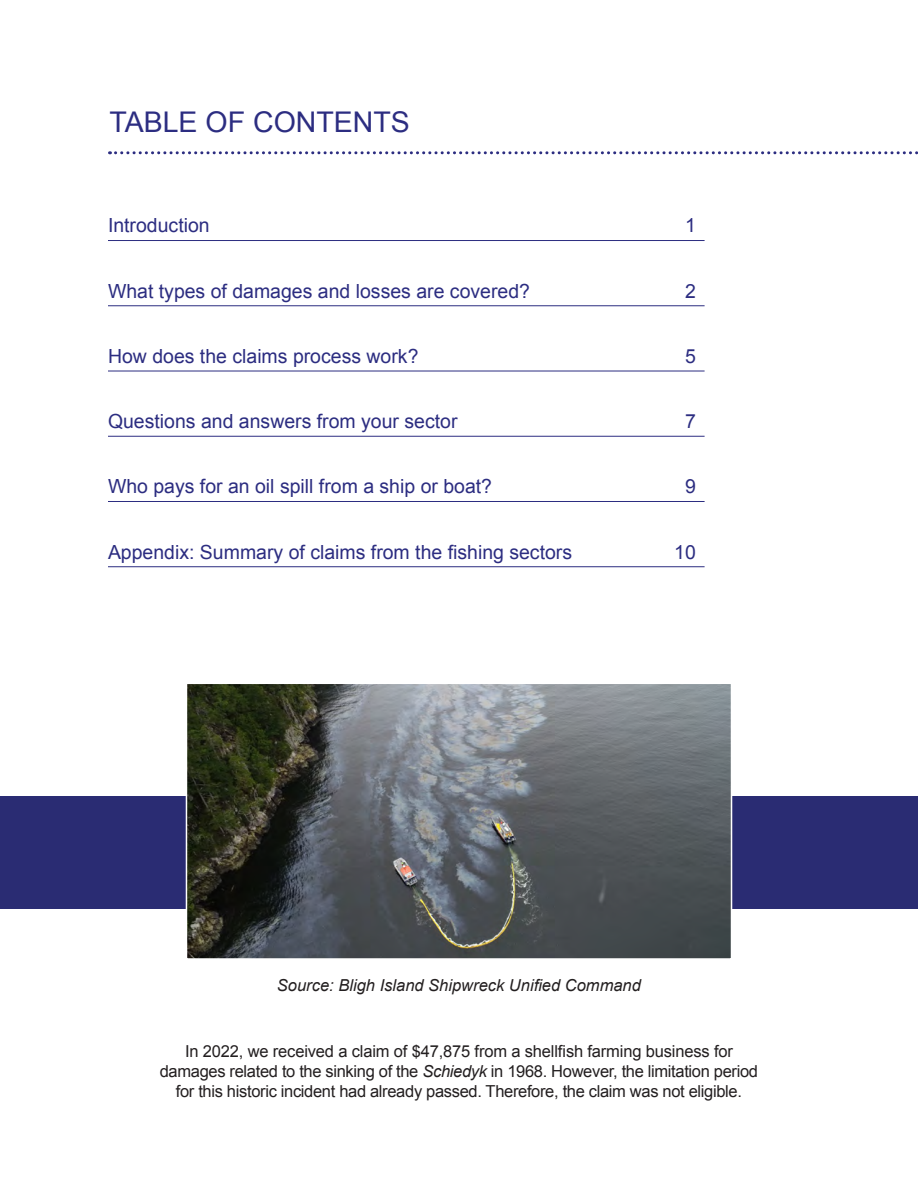
<style>
.page{position:relative;width:918px;height:1188px;background:#fff}
.page>*{position:absolute;margin:0;border:0;box-sizing:border-box;transform-origin:0 0}
.t1{font:28.5px "Arial";color:#2c2d81}
.t2{font:19.5px "Arial";color:#2c2d81}
.t3{font:16.5px/19.8px "Arial";letter-spacing:-.02em;color:#231f20;text-align:center}
.t4{font:italic 16.5px "Arial";color:#231f20}
.s1{font-style:italic}
</style>
<div class="page">
<hr style="left:108px;top:240px;width:597px;height:1px;background:#2c2d81">
<hr style="left:108px;top:306px;width:597px;height:1px;background:#2c2d81">
<hr style="left:108px;top:371px;width:597px;height:1px;background:#2c2d81">
<hr style="left:108px;top:436px;width:597px;height:1px;background:#2c2d81">
<hr style="left:108px;top:501px;width:597px;height:1px;background:#2c2d81">
<hr style="left:108px;top:566px;width:597px;height:1px;background:#2c2d81">
<svg style="left:110px;top:151px;width:808px;height:3px"></svg>
<div style="left:0;top:796px;width:918px;height:112px;background:#2a2c73"></div>
<img style="left:189px;top:686px;width:540px;height:271px">
<div style="left:186px;top:683px;width:546px;height:277px;border:2px solid #fff"></div>
<h1 class="t1" style="left:110px;top:103px;width:302px">TABLE OF CONTENTS</h1>
<p class="t2" style="left:108px;top:213px;width:103px">Introduction</p>
<p class="t2" style="left:685px;top:213px;width:12px">1</p>
<p class="t2" style="left:108px;top:278px;width:424px">What types of damages and losses are covered?</p>
<p class="t2" style="left:685px;top:278px;width:12px">2</p>
<p class="t2" style="left:108px;top:343px;width:312px">How does the claims process work?</p>
<p class="t2" style="left:685px;top:343px;width:12px">5</p>
<p class="t2" style="left:108px;top:408px;width:351px">Questions and answers from your sector</p>
<p class="t2" style="left:685px;top:408px;width:12px">7</p>
<p class="t2" style="left:108px;top:474px;width:386px">Who pays for an oil spill from a ship or boat?</p>
<p class="t2" style="left:685px;top:474px;width:12px">9</p>
<p class="t2" style="left:108px;top:539px;width:466px">Appendix: Summary of claims from the fishing sectors</p>
<p class="t2" style="left:674px;top:539px;width:23px">10</p>
<p class="t4" style="left:277px;top:974px;width:366px">Source: Bligh Island Shipwreck Unified Command</p>
<p class="t3" style="left:160px;top:1042px;width:600px">In 2022, we received a claim of $47,875 from a shellfish farming business for damages related to the sinking of the <span class="s1">Schiedyk</span> in 1968. However, the limitation period for this historic incident had already passed. Therefore, the claim was not eligible.</p>
</div>
